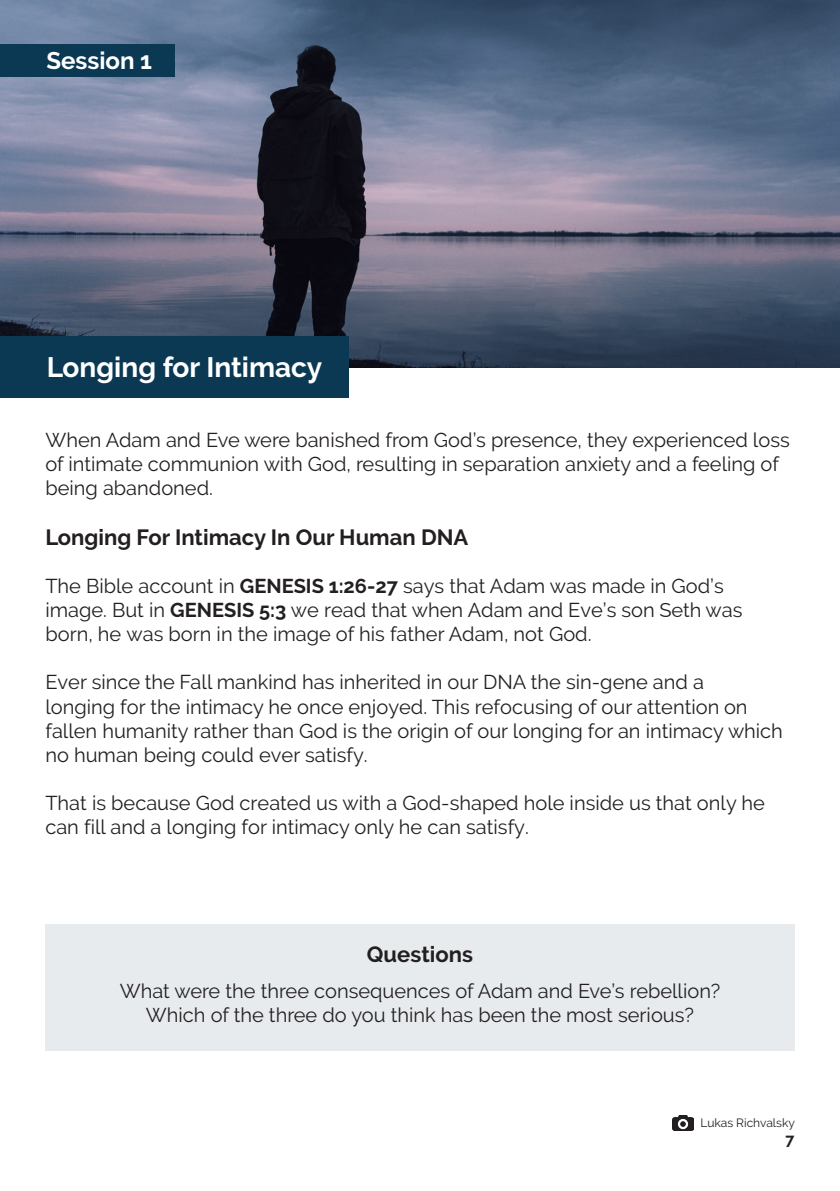
<style>
.page{position:relative;width:840px;height:1191px;background:#fff}
.page>*{position:absolute;margin:0;border:0;box-sizing:border-box;transform-origin:0 0}
.t1{font:700 28px "Raleway";color:#fff}
.t2{font:700 24px "Raleway";color:#fff}
.t3{font:700 22px "Raleway";color:#231f20}
.t4{font:20px/24px "Raleway";color:#231f20}
.t5{font:700 16px "Raleway";color:#231f20}
.t6{font:12px "Raleway";color:#231f20}
.s1{font-weight:700}
</style>
<div class="page">
<img style="left:0;top:0;width:839px;height:367px">
<div style="left:0;top:336px;width:348px;height:62px;background:#0b3954"></div>
<div style="left:45px;top:924px;width:749px;height:126px;background:#e7ebee"></div>
<div style="left:0;top:44px;width:174px;height:32px;background:#0b3954"></div>
<img style="left:672px;top:1115px;width:20px;height:15px">
<p class="t2" style="left:46px;top:47px;width:107px">Session 1</p>
<p class="t1" style="left:47px;top:351px;width:277px">Longing for Intimacy</p>
<p class="t4" style="left:45px;top:428px;width:745px">When Adam and Eve were banished from God’s presence, they experienced loss of intimate communion with God, resulting in separation anxiety and a feeling of being abandoned.</p>
<p class="t3" style="left:45px;top:525px;width:424px">Longing For Intimacy In Our Human DNA</p>
<p class="t4" style="left:45px;top:574px;width:698px">The Bible account in <span class="s1">GENESIS 1:26-27</span> says that Adam was made in God’s image. But in <span class="s1">GENESIS 5:3</span> we read that when Adam and Eve’s son Seth was born, he was born in the image of his father Adam, not God.</p>
<p class="t4" style="left:45px;top:670px;width:738px">Ever since the Fall mankind has inherited in our DNA the sin-gene and a<br>longing for the intimacy he once enjoyed. This refocusing of our attention on fallen humanity rather than God is the origin of our longing for an intimacy which no human being could ever satisfy.</p>
<p class="t4" style="left:45px;top:790px;width:720px">That is because God created us with a God-shaped hole inside us that only he can fill and a longing for intimacy only he can satisfy.</p>
<p class="t3" style="left:367px;top:942px;width:107px">Questions</p>
<p class="t4" style="left:120px;top:979px;width:601px">What were the three consequences of Adam and Eve’s rebellion?</p>
<p class="t4" style="left:146px;top:1003px;width:549px">Which of the three do you think has been the most serious?</p>
<p class="t6" style="left:700px;top:1115px;width:96px">Lukas Richvalsky</p>
<p class="t5" style="left:785px;top:1130px;width:10px">7</p>
</div>
